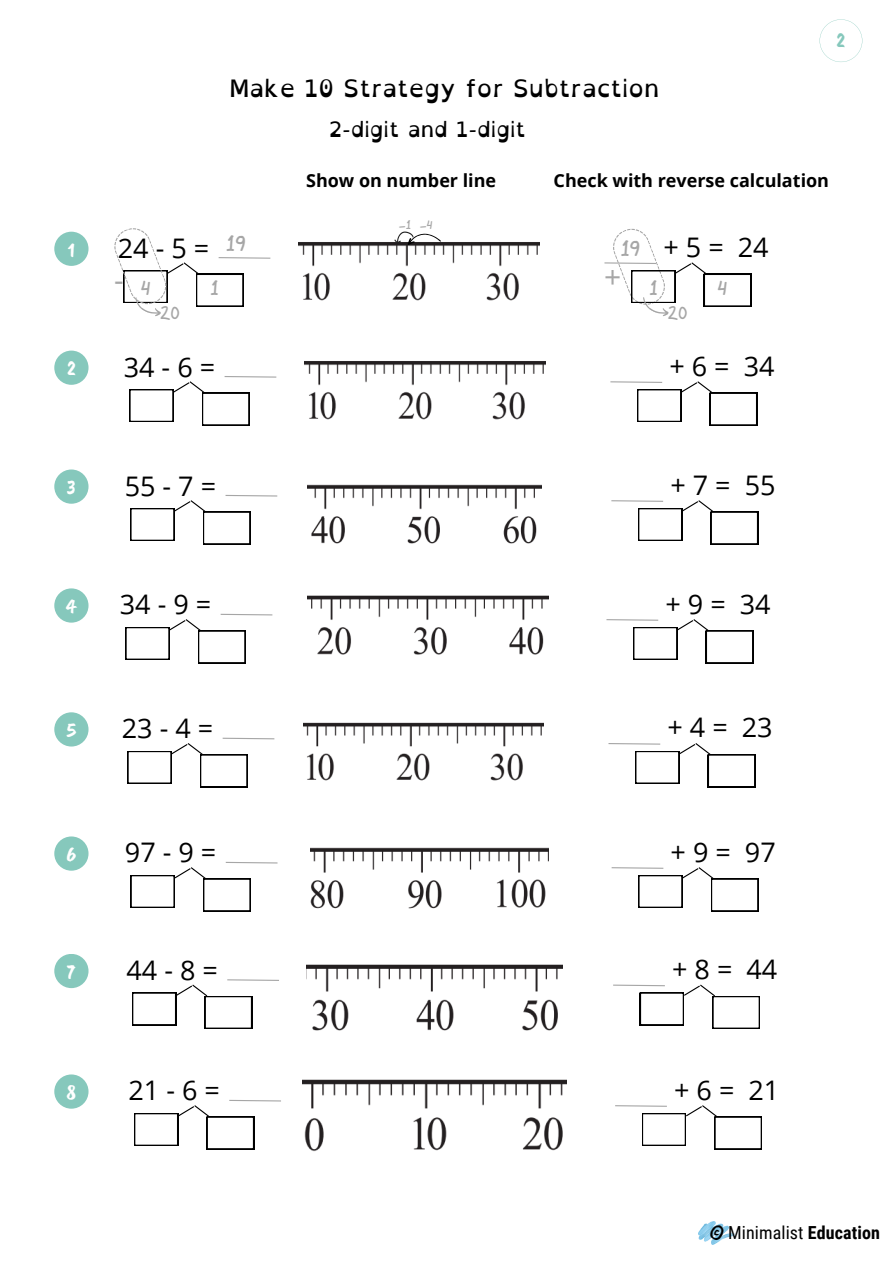
<style>
.page{position:relative;width:893px;height:1264px;background:#fff}
.page>*{position:absolute;margin:0;border:0;box-sizing:border-box;transform-origin:0 0}
.t1{font:30px "Open Sans";color:#a6a6a6}
.t2{font:27px "Open Sans";color:#000}
.t3{font:24px "Open Dyslexic";color:#000}
.t4{font:22.5px "RTL Hand Made Regular";color:#a6a6a6}
.t5{font:21.15px "Open Dyslexic";color:#000}
.t6{font:21px "Caveat Brush";color:#fff}
.t7{font:21px "Caveat Brush";color:#86c8bc}
.t8{font:19.5px "RTL Hand Made Regular";color:#a6a6a6}
.t9{font:700 18px "Open Sans";color:#000}
.t10{font:18px "Roboto Condensed";letter-spacing:.005em;color:#000}
.t11{font:13.5px "RTL Hand Made Regular";color:#a6a6a6}
.s1{font-family:"RTL Hand Made Regular";font-size:24px;color:#a6a6a6}
.s2{font-family:"Caveat Brush";font-size:26.7px}
.s3{font-weight:700}
</style>
<div class="page">
<svg style="left:819px;top:19px;width:43px;height:43px"></svg>
<img style="left:299px;top:242px;width:240px;height:59px">
<svg style="left:394px;top:231px;width:47px;height:14px"></svg>
<div style="left:54px;top:232px;width:34px;height:34px;background:#86c8bc;border-radius:50%"></div>
<svg style="left:114px;top:228px;width:157px;height:88px"></svg>
<svg style="left:604px;top:228px;width:147px;height:88px"></svg>
<img style="left:305px;top:361px;width:240px;height:59px">
<div style="left:54px;top:350px;width:34px;height:35px;background:#86c8bc;border-radius:50%"></div>
<svg style="left:129px;top:376px;width:148px;height:49px"></svg>
<svg style="left:610px;top:381px;width:147px;height:44px"></svg>
<div style="left:54px;top:469px;width:34px;height:34px;background:#86c8bc;border-radius:50%"></div>
<svg style="left:130px;top:494px;width:148px;height:50px"></svg>
<svg style="left:611px;top:500px;width:147px;height:44px"></svg>
<div style="left:54px;top:588px;width:34px;height:34px;background:#86c8bc;border-radius:50%"></div>
<svg style="left:125px;top:613px;width:148px;height:50px"></svg>
<svg style="left:606px;top:619px;width:147px;height:44px"></svg>
<img style="left:303px;top:722px;width:240px;height:59px">
<div style="left:54px;top:712px;width:34px;height:34px;background:#86c8bc;border-radius:50%"></div>
<svg style="left:128px;top:737px;width:147px;height:50px"></svg>
<svg style="left:608px;top:743px;width:147px;height:44px"></svg>
<div style="left:54px;top:836px;width:34px;height:34px;background:#86c8bc;border-radius:50%"></div>
<svg style="left:131px;top:861px;width:147px;height:50px"></svg>
<svg style="left:611px;top:867px;width:147px;height:44px"></svg>
<div style="left:54px;top:953px;width:34px;height:35px;background:#86c8bc;border-radius:50%"></div>
<svg style="left:132px;top:979px;width:147px;height:49px"></svg>
<svg style="left:613px;top:984px;width:146px;height:44px"></svg>
<div style="left:54px;top:1074px;width:34px;height:34px;background:#86c8bc;border-radius:50%"></div>
<svg style="left:134px;top:1099px;width:147px;height:50px"></svg>
<svg style="left:615px;top:1105px;width:146px;height:44px"></svg>
<img style="left:308px;top:484px;width:234px;height:60px">
<img style="left:307px;top:595px;width:241px;height:60px">
<img style="left:310px;top:847px;width:238px;height:62px">
<img style="left:306px;top:964px;width:256px;height:67px">
<img style="left:302px;top:1079px;width:264px;height:73px">
<img style="left:698px;top:1221px;width:36px;height:23px">
<p class="t6" style="left:68px;top:236px;width:9px">1</p>
<p class="t6" style="left:67px;top:355px;width:10px">2</p>
<p class="t3" style="left:230px;top:67px;width:431px">Make 10 Strategy for Subtraction</p>
<p class="t5" style="left:329px;top:111px;width:198px">2-digit and 1-digit</p>
<p class="t7" style="left:836px;top:27px;width:10px">2</p>
<p class="t9" style="left:306px;top:168px;width:191px">Show on number line</p>
<p class="t9" style="left:553px;top:168px;width:277px">Check with reverse calculation</p>
<p class="t11" style="left:399px;top:215px;width:35px">-1 -4</p>
<p class="t2" style="left:118px;top:229px;width:130px">24-5= <sup>19</sup></p>
<p class="t4" style="left:140px;top:272px;width:12px">4</p>
<p class="t4" style="left:210px;top:272px;width:10px">1</p>
<p class="t1" style="left:114px;top:259px;width:11px">-</p>
<p class="t8" style="left:160px;top:299px;width:21px">20</p>
<p class="t2" style="left:620px;top:228px;width:150px"><span class="s1">19</span> +5= 24</p>
<p class="t1" style="left:604px;top:256px;width:19px">+</p>
<p class="t4" style="left:649px;top:272px;width:10px">1</p>
<p class="t4" style="left:717px;top:272px;width:12px">4</p>
<p class="t8" style="left:667px;top:299px;width:21px">20</p>
<p class="t2" style="left:124px;top:348px;width:93px">34-6=</p>
<p class="t2" style="left:669px;top:347px;width:107px">+6= 34</p>
<p class="t6" style="left:67px;top:474px;width:10px">3</p>
<p class="t6" style="left:67px;top:593px;width:11px">4</p>
<p class="t2" style="left:125px;top:466px;width:93px">55-7=</p>
<p class="t2" style="left:670px;top:466px;width:107px">+7= 55</p>
<p class="t2" style="left:120px;top:585px;width:93px">34-9=</p>
<p class="t2" style="left:665px;top:584px;width:107px">+9= 34</p>
<p class="t6" style="left:67px;top:717px;width:11px">5</p>
<p class="t2" style="left:122px;top:709px;width:93px">23-4=</p>
<p class="t2" style="left:667px;top:708px;width:107px">+4= 23</p>
<p class="t6" style="left:66px;top:841px;width:11px">6</p>
<p class="t2" style="left:125px;top:833px;width:93px">97-9=</p>
<p class="t2" style="left:670px;top:832px;width:107px">+9= 97</p>
<p class="t6" style="left:67px;top:958px;width:10px">7</p>
<p class="t2" style="left:126px;top:951px;width:93px">44-8=</p>
<p class="t2" style="left:672px;top:950px;width:107px">+8= 44</p>
<p class="t6" style="left:67px;top:1079px;width:11px">8</p>
<p class="t2" style="left:128px;top:1071px;width:93px">21-6=</p>
<p class="t2" style="left:674px;top:1070px;width:107px">+6= 21</p>
<p class="t10" style="left:709px;top:1222px;width:172px"><span class="s2">©</span> Minimalist <span class="s3">Education</span></p>
</div>
